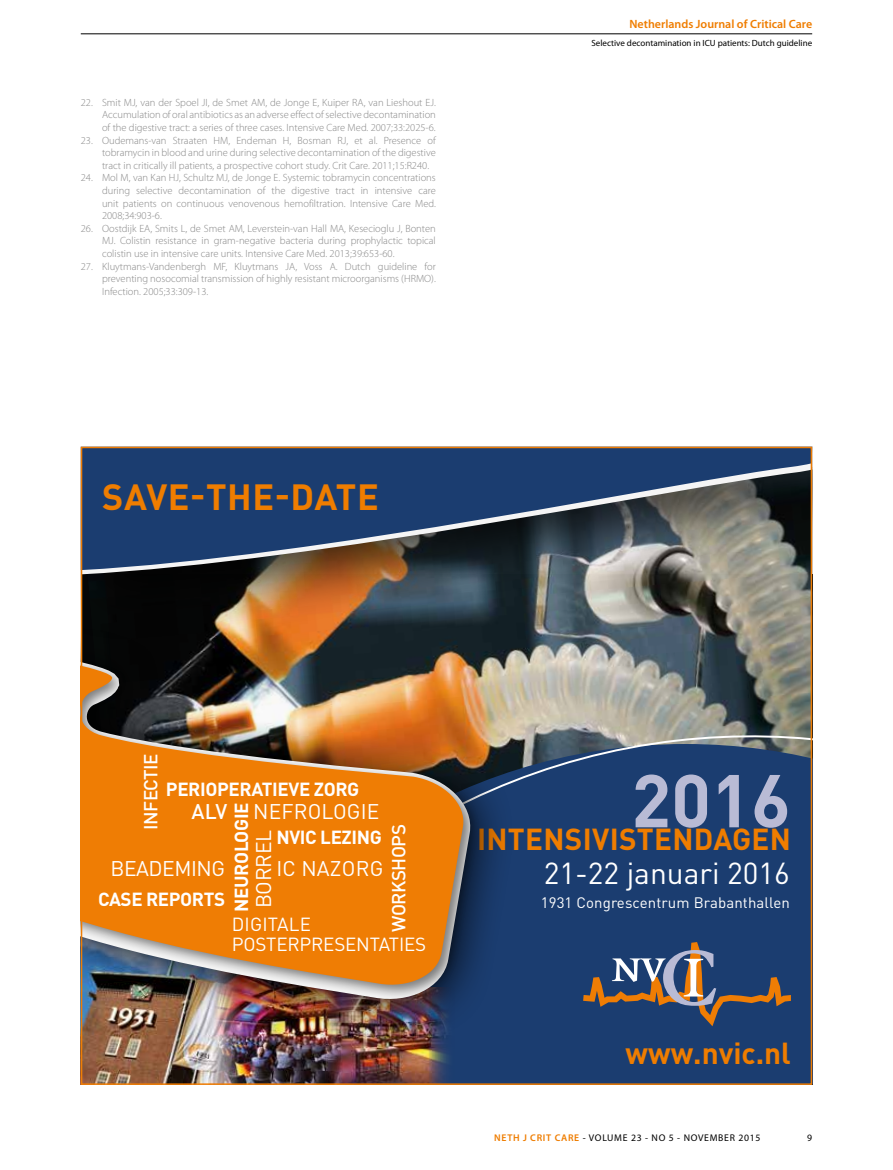
<style>
.page{position:relative;width:893px;height:1170px;background:#fff}
.page>*{position:absolute;margin:0;border:0;box-sizing:border-box;transform-origin:0 0}
.t1{font:700 73.5px "DIN Pro";color:#b9bbd5}
.t2{font:700 36px "DIN Pro";letter-spacing:.02em;color:#ef7d00}
.t3{font:700 30px "DIN Pro";letter-spacing:.01em;color:#ef7d00}
.t4{font:30px "DIN Pro";color:#fff}
.t5{font:21px "DIN Pro";color:#fff}
.t6{font:21px "DIN Pro";letter-spacing:-.02em;color:#fff}
.t7{font:700 18.75px "DIN Pro";letter-spacing:-.02em;color:#fff}
.t8{font:18.75px/20.4px "DIN Pro";letter-spacing:-.01em;color:#fff}
.t9{font:500 18.75px "DIN Pro";letter-spacing:-.03em;color:#fff}
.t10{font:15px "DIN Pro";letter-spacing:.01em;color:#fff}
.t11{font:600 12px "Myriad Pro";color:#ef7d00}
.t12{font:300 10.5px/12.6px "Myriad Pro";color:#878787;text-align:justify}
.t13{font:9.75px "Myriad Pro";letter-spacing:.07em;color:#000}
.t14{font:9px "Myriad Pro";color:#000}
.s1{font-weight:500}
.s2{font-weight:600;color:#ef7d00}
</style>
<div class="page">
<hr style="left:81px;top:34px;width:731px;height:1px;background:#000">
<img style="left:515px;top:641px;width:294px;height:91px">
<svg style="left:456px;top:732px;width:353px;height:349px;background:#204170"></svg>
<svg style="left:583px;top:941px;width:208px;height:85px;background:#47536e"></svg>
<img style="left:84px;top:1044px;width:123px;height:37px">
<img style="left:207px;top:1044px;width:119px;height:37px">
<img style="left:415px;top:1044px;width:41px;height:37px">
<img style="left:326px;top:1044px;width:89px;height:37px">
<div style="left:81px;top:446px;width:731px;height:195px;background:#000;opacity:.75"></div>
<svg style="left:84px;top:570px;width:725px;height:4px;background:#686055"></svg>
<svg style="left:84px;top:449px;width:725px;height:121px;background:#364b69"></svg>
<div style="left:81px;top:624px;width:434px;height:420px;background:#000;opacity:.85"></div>
<img style="left:84px;top:646px;width:401px;height:368px">
<div style="left:81px;top:657px;width:398px;height:343px;background:#000;opacity:.5"></div>
<img style="left:84px;top:662px;width:383px;height:326px">
<p class="t12" style="left:102px;top:96px;width:335px;text-indent:-21px">22. Smit MJ, van der Spoel JI, de Smet AM, de Jonge E, Kuiper RA, van Lieshout EJ.<br>Accumulation of oral antibiotics as an adverse effect of selective decontamination of the digestive tract: a series of three cases. Intensive Care Med. 2007;33:2025-6.</p>
<p class="t12" style="left:102px;top:134px;width:335px;text-indent:-21px">23. Oudemans-van Straaten HM, Endeman H, Bosman RJ, et al. Presence of tobramycin in blood and urine during selective decontamination of the digestive tract in critically ill patients, a prospective cohort study. Crit Care. 2011;15:R240.</p>
<p class="t12" style="left:102px;top:172px;width:335px;text-indent:-21px">24. Mol M, van Kan HJ, Schultz MJ, de Jonge E. Systemic tobramycin concentrations during selective decontamination of the digestive tract in intensive care unit patients on continuous venovenous hemofiltration. Intensive Care Med.<br>2008;34:903-6.</p>
<p class="t12" style="left:102px;top:222px;width:335px;text-indent:-21px">26. Oostdijk EA, Smits L, de Smet AM, Leverstein-van Hall MA, Kesecioglu J, Bonten MJ. Colistin resistance in gram-negative bacteria during prophylactic topical colistin use in intensive care units. Intensive Care Med. 2013;39:653-60.</p>
<p class="t12" style="left:102px;top:260px;width:335px;text-indent:-21px">27. Kluytmans-Vandenbergh MF, Kluytmans JA, Voss A. Dutch guideline for preventing nosocomial transmission of highly resistant microorganisms (HRMO).<br>Infection. 2005;33:309-13.</p>
<h2 class="t2" style="left:102px;top:473px;width:278px">SAVE-THE-DATE</h2>
<p class="t11" style="left:629px;top:18px;width:184px">Netherlands Journal of Critical Care</p>
<p class="t14" style="left:591px;top:38px;width:222px">Selective decontamination in ICU patients: Dutch guideline</p>
<h3 class="t9" style="left:138px;top:829px;width:77px;rotate:-90deg">INFECTIE</h3>
<h3 class="t7" style="left:166px;top:776px;width:195px">PERIOPERATIEVE ZORG</h3>
<h3 class="t5" style="left:249px;top:908px;width:80px;rotate:-90deg">BORREL</h3>
<h3 class="t7" style="left:276px;top:824px;width:107px">NVIC LEZING</h3>
<h3 class="t7" style="left:229px;top:911px;width:111px;rotate:-90deg">NEUROLOGIE</h3>
<h3 class="t5" style="left:191px;top:797px;width:190px"><span class="s1">ALV</span> NEFROLOGIE</h3>
<h3 class="t9" style="left:386px;top:931px;width:109px;rotate:-90deg">WORKSHOPS</h3>
<h3 class="t6" style="left:110px;top:854px;width:116px">BEADEMING</h3>
<h3 class="t5" style="left:276px;top:854px;width:108px">IC NAZORG</h3>
<h3 class="t7" style="left:98px;top:886px;width:129px">CASE REPORTS</h3>
<h3 class="t8" style="left:232px;top:912px;width:196px">DIGITALE<br>POSTERPRESENTATIES</h3>
<h1 class="t1" style="left:631px;top:750px;width:161px">2016</h1>
<h3 class="t3" style="left:477px;top:819px;width:315px">INTENSIVISTENDAGEN</h3>
<h3 class="t4" style="left:544px;top:853px;width:248px">21-22 januari 2016</h3>
<h3 class="t10" style="left:541px;top:892px;width:251px">1931 Congrescentrum Brabanthallen</h3>
<h3 class="t3" style="left:626px;top:1032px;width:167px">www.nvic.nl</h3>
<p class="t13" style="left:494px;top:1131px;width:268px"><span class="s2">NETH J CRIT CARE</span> - VOLUME 23 - NO 5 - NOVEMBER 2015</p>
<p class="t13" style="left:807px;top:1131px;width:7px">9</p>
</div>
